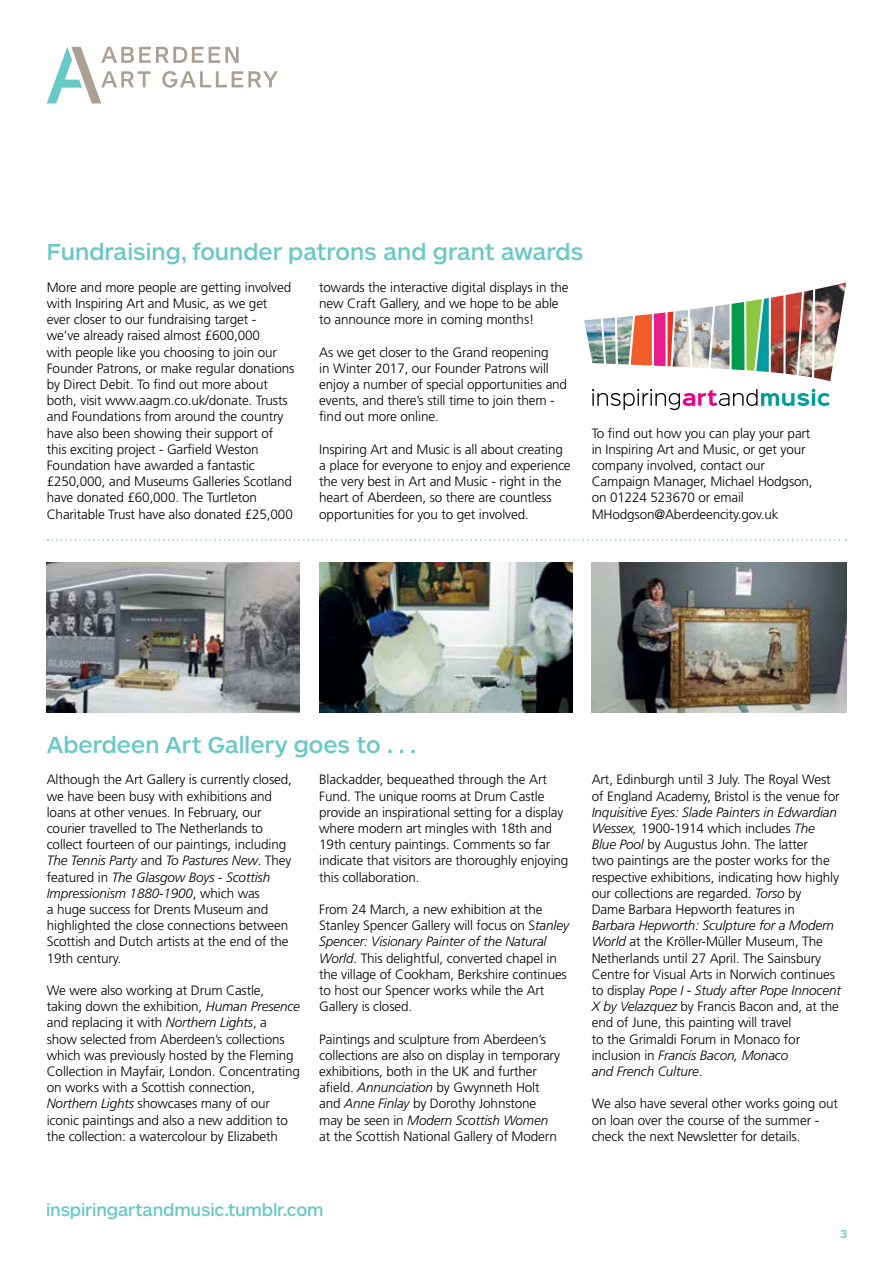
<style>
.page{position:relative;width:893px;height:1263px;background:#fff}
.page>*{position:absolute;margin:0;border:0;box-sizing:border-box;transform-origin:0 0}
.t1{font:500 24px "ARS Maquette Tr";color:#68c8c6}
.t2{font:500 18px "ARS Maquette Tr";letter-spacing:-.01em;color:#68c8c6}
.t3{font:300 13.5px/16.2px "Frutiger LT Std";letter-spacing:-.01em;color:#000}
.t4{font:500 12px "ARS Maquette Tr";color:#68c8c6}
.s1{font-style:italic}
</style>
<div class="page">
<svg style="left:48px;top:539px;width:798px;height:2px"></svg>
<svg style="left:47px;top:47px;width:231px;height:56px"></svg>
<img style="left:47px;top:562px;width:252px;height:151px">
<img style="left:320px;top:562px;width:252px;height:151px">
<img style="left:592px;top:562px;width:254px;height:151px">
<svg style="left:592px;top:389px;width:238px;height:21px"></svg>
<img style="left:786px;top:292px;width:13px;height:83px">
<img style="left:617px;top:316px;width:14px;height:49px">
<img style="left:584px;top:318px;width:32px;height:46px">
<img style="left:690px;top:307px;width:20px;height:61px">
<img style="left:710px;top:304px;width:19px;height:65px">
<img style="left:771px;top:295px;width:12px;height:78px">
<img style="left:799px;top:290px;width:14px;height:87px">
<img style="left:814px;top:283px;width:32px;height:98px">
<svg style="left:732px;top:298px;width:37px;height:74px"></svg>
<img style="left:673px;top:310px;width:17px;height:57px">
<svg style="left:631px;top:311px;width:42px;height:55px"></svg>
<h1 class="t1" style="left:47px;top:239px;width:538px">Fundraising, founder patrons and grant awards</h1>
<p class="t3" style="left:47px;top:279px;width:249px">More and more people are getting involved with Inspiring Art and Music, as we get ever closer to our fundraising target -<br>we’ve already raised almost £600,000<br>with people like you choosing to join our Founder Patrons, or make regular donations by Direct Debit. To find out more about both, visit www.aagm.co.uk/donate. Trusts and Foundations from around the country have also been showing their support of this exciting project - Garfield Weston Foundation have awarded a fantastic £250,000, and Museums Galleries Scotland have donated £60,000. The Turtleton Charitable Trust have also donated £25,000</p>
<p class="t3" style="left:319px;top:279px;width:251px">towards the interactive digital displays in the new Craft Gallery, and we hope to be able to announce more in coming months!</p>
<p class="t3" style="left:319px;top:344px;width:249px">As we get closer to the Grand reopening<br>in Winter 2017, our Founder Patrons will enjoy a number of special opportunities and events, and there’s still time to join them - find out more online.</p>
<p class="t3" style="left:319px;top:441px;width:253px">Inspiring Art and Music is all about creating a place for everyone to enjoy and experience the very best in Art and Music - right in the heart of Aberdeen, so there are countless opportunities for you to get involved.</p>
<p class="t3" style="left:592px;top:425px;width:222px">To find out how you can play your part in Inspiring Art and Music, or get your company involved, contact our<br>Campaign Manager, Michael Hodgson, on 01224 523670 or email<br>MHodgson@Aberdeencity.gov.uk</p>
<h1 class="t1" style="left:47px;top:732px;width:371px">Aberdeen Art Gallery goes to . . .</h1>
<p class="t3" style="left:47px;top:772px;width:247px">Although the Art Gallery is currently closed, we have been busy with exhibitions and loans at other venues. In February, our courier travelled to The Netherlands to collect fourteen of our paintings, including <span class="s1">The Tennis Party</span> and <span class="s1">To Pastures New</span>. They featured in <span class="s1">The Glasgow Boys - Scottish Impressionism 1880-1900</span>, which was<br>a huge success for Drents Museum and highlighted the close connections between Scottish and Dutch artists at the end of the 19th century.</p>
<p class="t3" style="left:47px;top:982px;width:255px">We were also working at Drum Castle, taking down the exhibition, <span class="s1">Human Presence </span>and replacing it with <span class="s1">Northern Lights</span>, a show selected from Aberdeen’s collections which was previously hosted by the Fleming Collection in Mayfair, London. Concentrating on works with a Scottish connection, <span class="s1">Northern Lights</span> showcases many of our iconic paintings and also a new addition to the collection: a watercolour by Elizabeth</p>
<p class="t3" style="left:319px;top:772px;width:251px">Blackadder, bequeathed through the Art Fund. The unique rooms at Drum Castle provide an inspirational setting for a display where modern art mingles with 18th and 19th century paintings. Comments so far indicate that visitors are thoroughly enjoying this collaboration.</p>
<p class="t3" style="left:319px;top:901px;width:251px">From 24 March, a new exhibition at the Stanley Spencer Gallery will focus on S<span class="s1">tanley Spencer: Visionary Painter of the Natural World</span>. This delightful, converted chapel in the village of Cookham, Berkshire continues to host our Spencer works while the Art Gallery is closed.</p>
<p class="t3" style="left:319px;top:1031px;width:242px">Paintings and sculpture from Aberdeen’s collections are also on display in temporary exhibitions, both in the UK and further afield. <span class="s1">Annunciation</span> by Gwynneth Holt and <span class="s1">Anne Finlay</span> by Dorothy Johnstone may be seen in <span class="s1">Modern Scottish Women </span>at the Scottish National Gallery of Modern</p>
<p class="t3" style="left:592px;top:772px;width:249px">Art, Edinburgh until 3 July. The Royal West of England Academy, Bristol is the venue for</p>
<p class="t3" style="left:592px;top:804px;width:249px"><span class="s1">Inquisitive Eyes: Slade Painters in Edwardian Wessex,</span> 1900-1914 which includes <span class="s1">The Blue Pool</span> by Augustus John. The latter<br>two paintings are the poster works for the respective exhibitions, indicating how highly our collections are regarded. <span class="s1">Torso</span> by<br>Dame Barbara Hepworth features in</p>
<p class="t3" style="left:592px;top:917px;width:251px"><span class="s1">Barbara Hepworth: Sculpture for a Modern World</span> at the Kröller-Müller Museum, The Netherlands until 27 April. The Sainsbury Centre for Visual Arts in Norwich continues to display <span class="s1">Pope I - Study after Pope Innocent X by Velazquez</span> by Francis Bacon and, at the end of June, this painting will travel<br>to the Grimaldi Forum in Monaco for inclusion in <span class="s1">Francis Bacon, Monaco<br>and French Culture</span>.</p>
<p class="t3" style="left:592px;top:1096px;width:248px">We also have several other works going out on loan over the course of the summer - check the next Newsletter for details.</p>
<h2 class="t2" style="left:46px;top:1200px;width:279px">inspiringartandmusic.tumblr.com</h2>
<p class="t4" style="left:840px;top:1228px;width:9px">3</p>
</div>
